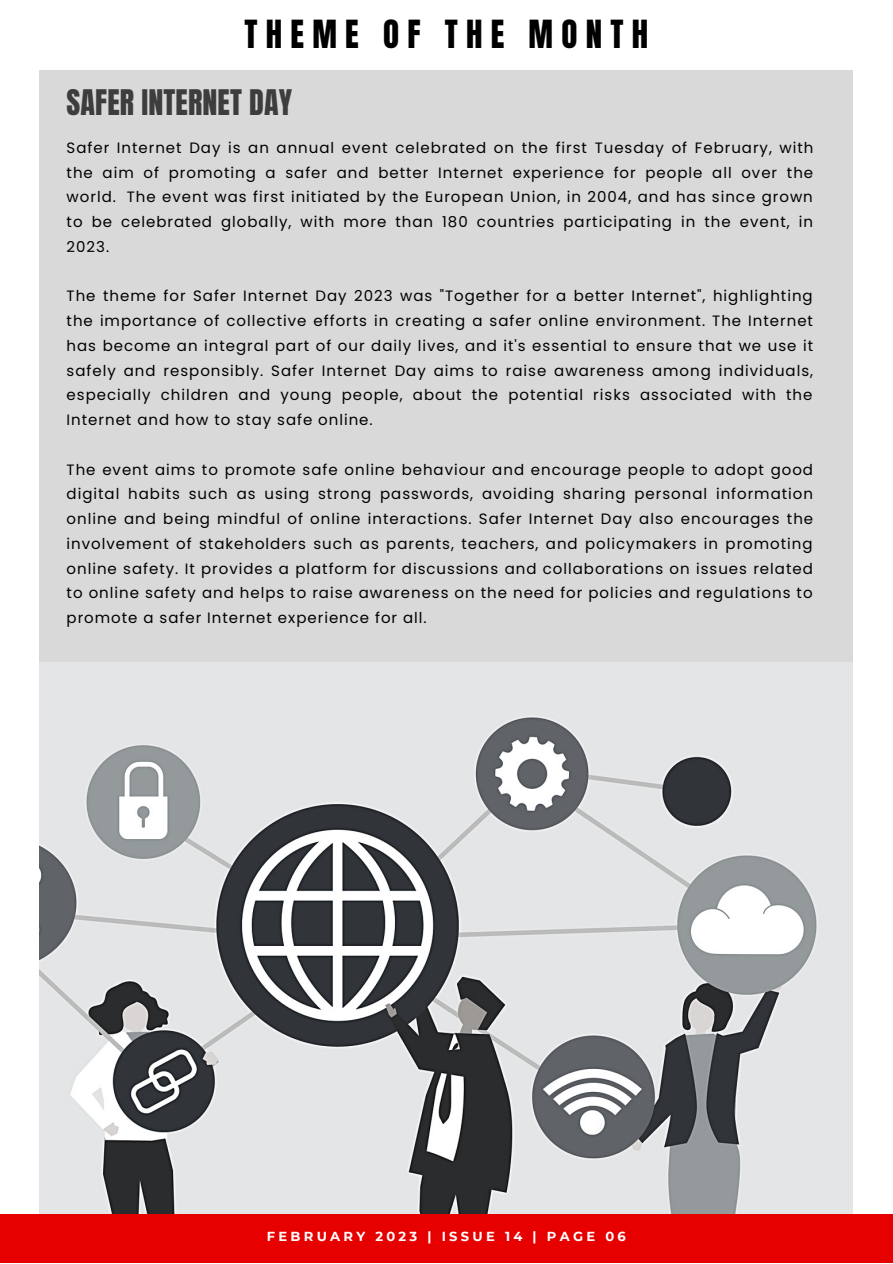
<style>
.page{position:relative;width:893px;height:1264px;background:#fff}
.page>*{position:absolute;margin:0;border:0;box-sizing:border-box;transform-origin:0 0}
.t1{font:33px "Anton";letter-spacing:.25em;color:#000}
.t2{font:30px "Anton";letter-spacing:.005em;color:#3d3d3d}
.t3{font:15px/24.8px "Poppins";letter-spacing:.065em;color:#000;text-align:justify}
.t4{font:700 13.05px "Montserrat";letter-spacing:.25em;color:#fff}
</style>
<div class="page">
<img style="left:40px;top:661px;width:812px;height:553px">
<div style="left:40px;top:71px;width:812px;height:590px;background:#d9d9d9"></div>
<div style="left:0;top:1214px;width:892px;height:48px;background:#e70000"></div>
<h1 class="t1" style="left:244px;top:11px;width:405px">THEME OF THE MONTH</h1>
<h2 class="t2" style="left:67px;top:81px;width:227px">SAFER INTERNET DAY</h2>
<p class="t3" style="left:67px;top:135px;width:748px">Safer Internet Day is an annual event celebrated on the first Tuesday of February, with the aim of promoting a safer and better Internet experience for people all over the world. The event was first initiated by the European Union, in 2004, and has since grown to be celebrated globally, with more than 180 countries participating in the event, in 2023.</p>
<p class="t3" style="left:67px;top:284px;width:748px">The theme for Safer Internet Day 2023 was "Together for a better Internet", highlighting the importance of collective efforts in creating a safer online environment. The Internet has become an integral part of our daily lives, and it's essential to ensure that we use it safely and responsibly. Safer Internet Day aims to raise awareness among individuals, especially children and young people, about the potential risks associated with the Internet and how to stay safe online.</p>
<p class="t3" style="left:67px;top:457px;width:748px">The event aims to promote safe online behaviour and encourage people to adopt good digital habits such as using strong passwords, avoiding sharing personal information online and being mindful of online interactions. Safer Internet Day also encourages the involvement of stakeholders such as parents, teachers, and policymakers in promoting online safety. It provides a platform for discussions and collaborations on issues related to online safety and helps to raise awareness on the need for policies and regulations to promote a safer Internet experience for all.</p>
<p class="t4" style="left:267px;top:1228px;width:360px">FEBRUARY 2023 | ISSUE 14 | PAGE 06</p>
</div>
